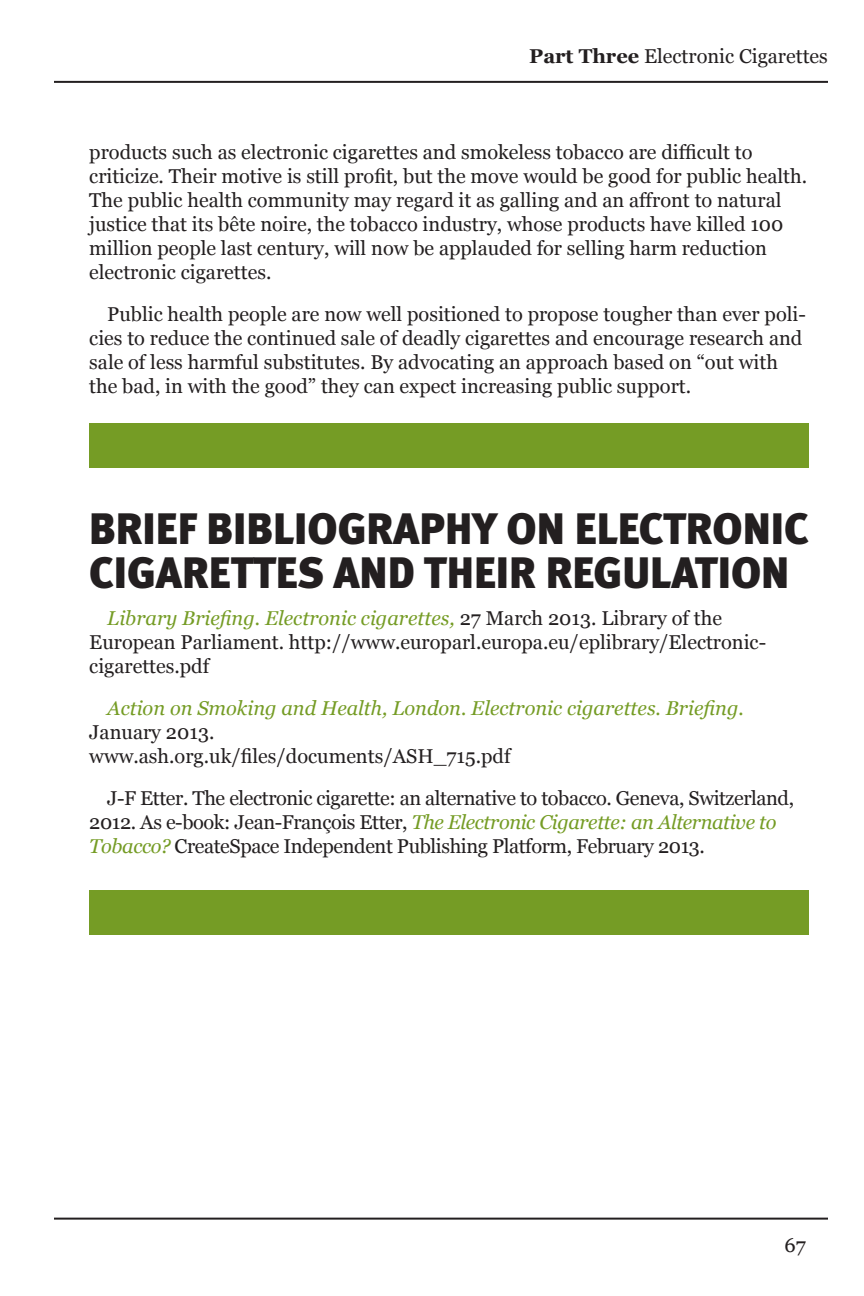
<style>
.page{position:relative;width:864px;height:1296px;background:#fff}
.page>*{position:absolute;margin:0;border:0;box-sizing:border-box;transform-origin:0 0}
.Headers{font:900 44px/44px "Meta";color:#231f20}
.Main_Text{font:20px/24px "Georgia";color:#231f20}
.Main_Text-2{font:20px/24px "Georgia";letter-spacing:-.02em;color:#231f20}
.Main_Text-3{font:italic 20px/24px "Georgia";color:#759c25}
.s1{font-weight:700}
.s2{font-style:italic;color:#759c25}
.s3{font-style:normal;color:#231f20}
</style>
<div class="page">
<hr style="left:54px;top:81px;width:774px;height:2px;background:#231f20">
<hr style="left:54px;top:1218px;width:774px;height:2px;background:#231f20">
<div style="left:89px;top:424px;width:720px;height:44px;background:#759c25"></div>
<div style="left:89px;top:890px;width:720px;height:44px;background:#759c25"></div>
<p class="Main_Text" style="left:529px;top:44px;width:300px"><span class="s1">Part Three</span> Electronic Cigarettes</p>
<p class="Main_Text" style="left:89px;top:140px;width:719px">products such as electronic cigarettes and smokeless tobacco are difficult to criticize. Their motive is still profit, but the move would be good for public health.<br>The public health community may regard it as galling and an affront to natural justice that its bête noire, the tobacco industry, whose products have killed 100 million people last century, will now be applauded for selling harm reduction electronic cigarettes.</p>
<p class="Main_Text" style="left:89px;top:302px;width:718px;text-indent:18px">Public health people are now well positioned to propose tougher than ever poli&shy;cies to reduce the continued sale of deadly cigarettes and encourage research and sale of less harmful substitutes. By advocating an approach based on “out with the bad, in with the good” they can expect increasing public support.</p>
<p class="Headers" style="left:89px;top:506px;width:721px">BRIEF BIBLIOGRAPHY ON ELECTRONIC<br>CIGARETTES AND THEIR REGULATION</p>
<p class="Main_Text" style="left:89px;top:606px;width:678px;text-indent:18px"><span class="s2">Library Briefing. Electronic cigarettes,</span> 27 March 2013. Library of the<br>European Parliament. http://www.europarl.europa.eu/eplibrary/Electronic&shy;cigarettes.pdf</p>
<p class="Main_Text-3" style="left:89px;top:696px;width:656px;text-indent:18px">Action on Smoking and Health, London. Electronic cigarettes. Briefing.<br><span class="s3">January 2013.<br>www.ash.org.uk/files/documents/ASH_715.pdf</span></p>
<p class="Main_Text-2" style="left:89px;top:786px;width:706px;text-indent:18px">J-F Etter. The electronic cigarette: an alternative to tobacco. Geneva, Switzerland,<br>2012. As e-book: Jean-François Etter, <span class="s2">The Electronic Cigarette: an Alternative to<br>Tobacco?</span> CreateSpace Independent Publishing Platform, February 2013.</p>
<p class="Main_Text" style="left:785px;top:1233px;width:23px">67</p>
</div>
